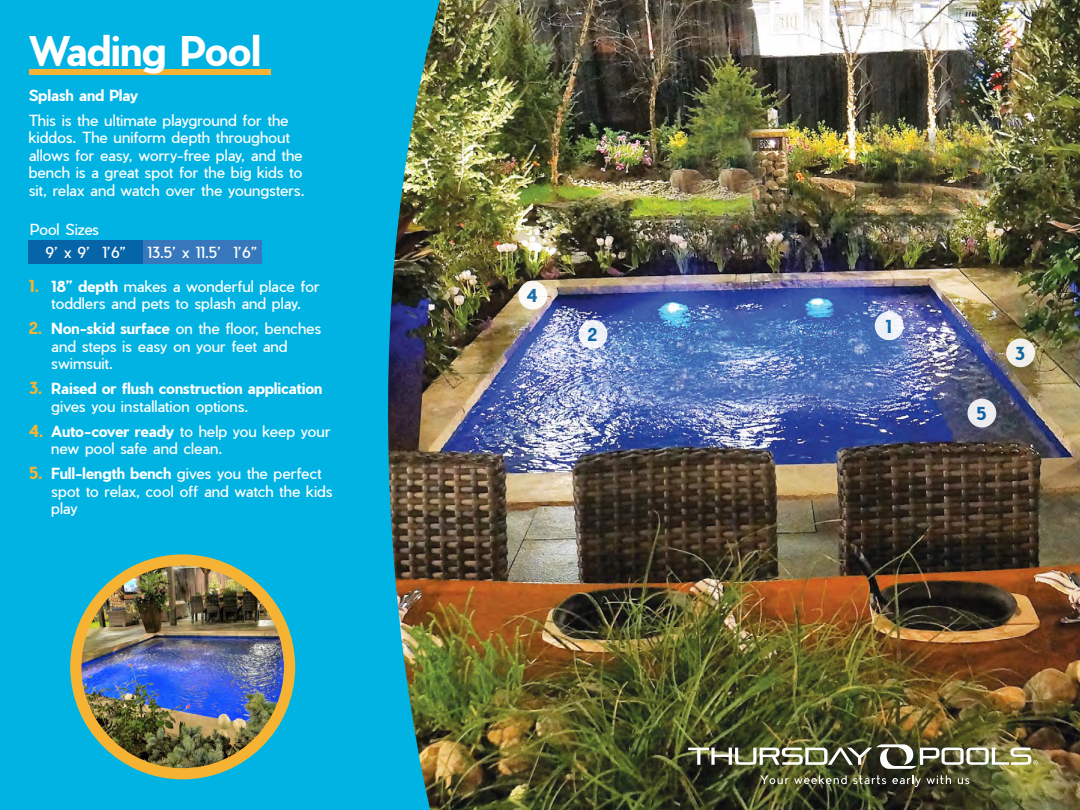
<style>
.page{position:relative;width:1080px;height:810px;background:#fff}
.page>*{position:absolute;margin:0;border:0;box-sizing:border-box;transform-origin:0 0}
.t1{font:700 40px "Pier Sans";letter-spacing:-.01em;color:#fff}
.t2{font:700 17.5px "Pier Sans";color:#0664a8}
.t3{font:15px/17.5px "Pier Sans";color:#fff}
.t4{font:700 15px/17.5px "Pier Sans";letter-spacing:-.01em;color:#fff}
.s1{font-weight:700;font-size:16.25px;color:#f6b333}
.s2{font-weight:700}
.s3{font-size:16.25px;color:#f6b333}
.s4{font-weight:400}
</style>
<div class="page">
<img style="left:442px;top:0;width:638px;height:810px">
<svg style="left:0;top:0;width:442px;height:810px;fill:#00b3e3"></svg>
<svg style="left:875px;top:311px;width:29px;height:29px"></svg>
<div style="left:579px;top:320px;width:29px;height:29px;background:#eff1f7;border-radius:50%"></div>
<div style="left:518px;top:281px;width:29px;height:29px;background:#fbfaf5;border-radius:50%"></div>
<div style="left:968px;top:399px;width:28px;height:29px;background:#ececee;border-radius:50%"></div>
<div style="left:1006px;top:338px;width:29px;height:29px;background:#f1efea;border-radius:50%"></div>
<div style="left:70px;top:554px;width:225px;height:225px;background:#f6b333;border-radius:50%"></div>
<img style="left:81px;top:566px;width:203px;height:202px;border-radius:101px">
<div style="left:29px;top:241px;width:114px;height:23px;background:#0664a8"></div>
<div style="left:143px;top:241px;width:118px;height:23px;background:#3777bc"></div>
<div style="left:29px;top:69px;width:242px;height:6px;background:#f6b333"></div>
<svg style="left:760px;top:775px;width:87px;height:9px"></svg>
<svg style="left:853px;top:775px;width:33px;height:9px"></svg>
<svg style="left:892px;top:775px;width:59px;height:12px"></svg>
<svg style="left:958px;top:778px;width:12px;height:6px"></svg>
<img style="left:688px;top:744px;width:350px;height:25px">
<p class="t1" style="left:29px;top:24px;width:234px">Wading Pool</p>
<p class="t4" style="left:29px;top:86px;width:111px">Splash and Play</p>
<p class="t3" style="left:29px;top:111px;width:277px">This is the ultimate playground for the kiddos. The uniform depth throughout allows for easy, worry-free play, and the bench is a great spot for the big kids to sit, relax and watch over the youngsters.</p>
<p class="t3" style="left:30px;top:221px;width:70px">Pool Sizes</p>
<p class="t3" style="left:46px;top:244px;width:82px">9’ x 9’ 1’6”</p>
<p class="t3" style="left:147px;top:244px;width:112px">13.5’ x 11.5’ 1’6”</p>
<p class="t3" style="left:29px;top:277px;width:292px;text-align:center"><span class="s1">1.</span> <span class="s2">18” depth</span> makes a wonderful place for toddlers and pets to splash and play.</p>
<p class="t3" style="left:51px;top:320px;width:271px;text-indent:-22px"><span class="s1">2.</span> <span class="s2">Non-skid surface</span> on the floor, benches and steps is easy on your feet and swimsuit.</p>
<p class="t4" style="left:51px;top:380px;width:273px;text-indent:-22px"><span class="s3">3.</span> Raised or flush construction application <span class="s4">gives you installation options.</span></p>
<p class="t3" style="left:51px;top:422px;width:281px;text-indent:-22px"><span class="s1">4.</span> <span class="s2">Auto-cover ready</span> to help you keep your new pool safe and clean.</p>
<p class="t3" style="left:51px;top:465px;width:283px;text-indent:-22px"><span class="s1">5.</span> <span class="s2">Full-length bench</span> gives you the perfect spot to relax, cool off and watch the kids play</p>
<p class="t2" style="left:527px;top:283px;width:13px">4</p>
<p class="t2" style="left:588px;top:323px;width:11px">2</p>
<p class="t2" style="left:886px;top:314px;width:7px">1</p>
<p class="t2" style="left:976px;top:401px;width:12px">5</p>
<p class="t2" style="left:1015px;top:341px;width:12px">3</p>
</div>
